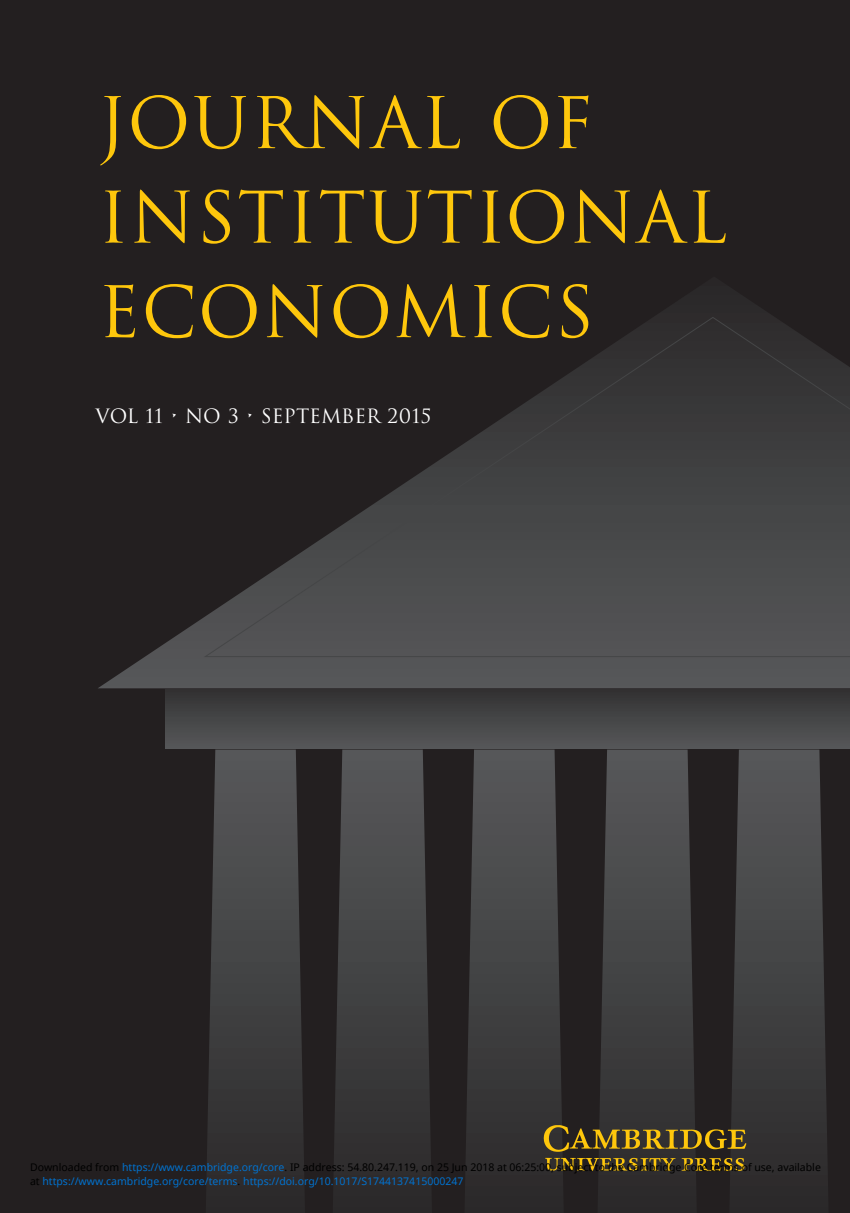
<style>
.page{position:relative;width:850px;height:1213px;background:#231f20}
.page>*{position:absolute;margin:0;border:0;box-sizing:border-box;transform-origin:0 0}
.t1{font:69.12px/94.5px "Trajan";letter-spacing:.02em;color:#fec70c}
.t2{font:19.25px "Trajan";color:#fff}
.t3{font:10.5px "Noto Sans";color:#000}
.t4{font:10.5px "Noto Sans";color:#0172cf}
.s1{color:#0172cf}
.s2{color:#000}
</style>
<div class="page">
<svg style="left:98px;top:305px;width:752px;height:383px"></svg>
<svg style="left:204px;top:316px;width:646px;height:342px"></svg>
<div style="left:166px;top:689px;width:684px;height:59px;background:linear-gradient(to bottom,#323132,#575859)"></div>
<svg style="left:730px;top:749px;width:98px;height:447px"></svg>
<svg style="left:334px;top:749px;width:97px;height:447px"></svg>
<svg style="left:465px;top:749px;width:98px;height:447px"></svg>
<svg style="left:207px;top:749px;width:97px;height:447px"></svg>
<svg style="left:598px;top:749px;width:98px;height:447px;background:#404041"></svg>
<img style="left:540px;top:1119px;width:211px;height:59px">
<h1 class="t1" style="left:98px;top:77px;width:631px">JOURNAL OF<br>INSTITUTIONAL<br>ECONOMICS</h1>
<h2 class="t2" style="left:95px;top:405px;width:337px">VOL 11 • NO 3 • SEPTEMBER 2015</h2>
<p class="t3" style="left:30px;top:1160px;width:792px">Downloaded from <span class="s1">https://www.cambridge.org/core</span>. IP address: 54.80.247.119, on 25 Jun 2018 at 06:25:00, subject to the Cambridge Core terms of use, available</p>
<p class="t4" style="left:30px;top:1174px;width:435px"><span class="s2">at</span> https://www.cambridge.org/core/terms<span class="s2">.</span> https://doi.org/10.1017/S1744137415000247</p>
</div>
